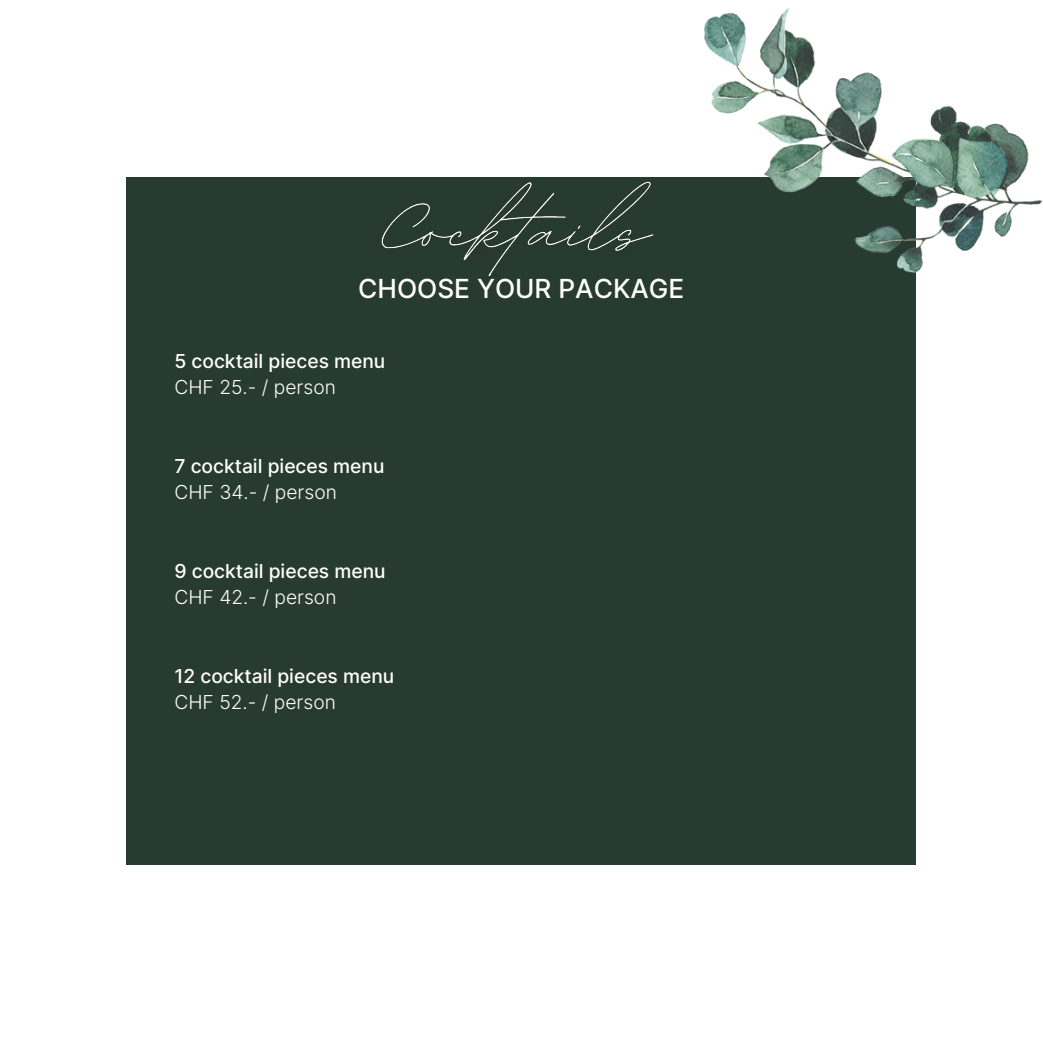
<style>
.page{position:relative;width:1043px;height:1043px;background:#fff}
.page>*{position:absolute;margin:0;border:0;box-sizing:border-box;transform-origin:0 0}
.t1{font:500 26.25px "Inter";color:#fff}
.t2{font:500 19.25px "Inter";color:#fff}
.t3{font:300 19.25px "Inter";color:#fff}
</style>
<div class="page">
<div style="left:126px;top:177px;width:789px;height:687px;background:#283b32"></div>
<img style="left:704px;top:8px;width:338px;height:264px">
<img style="left:381px;top:181px;width:273px;height:96px">
<p class="t1" style="left:358px;top:272px;width:327px">CHOOSE YOUR PACKAGE</p>
<p class="t2" style="left:174px;top:349px;width:212px">5 cocktail pieces menu</p>
<p class="t3" style="left:174px;top:375px;width:163px">CHF 25.- / person</p>
<p class="t2" style="left:174px;top:454px;width:211px">7 cocktail pieces menu</p>
<p class="t3" style="left:174px;top:480px;width:164px">CHF 34.- / person</p>
<p class="t2" style="left:174px;top:559px;width:213px">9 cocktail pieces menu</p>
<p class="t3" style="left:174px;top:585px;width:163px">CHF 42.- / person</p>
<p class="t2" style="left:174px;top:664px;width:221px">12 cocktail pieces menu</p>
<p class="t3" style="left:174px;top:690px;width:163px">CHF 52.- / person</p>
</div>
